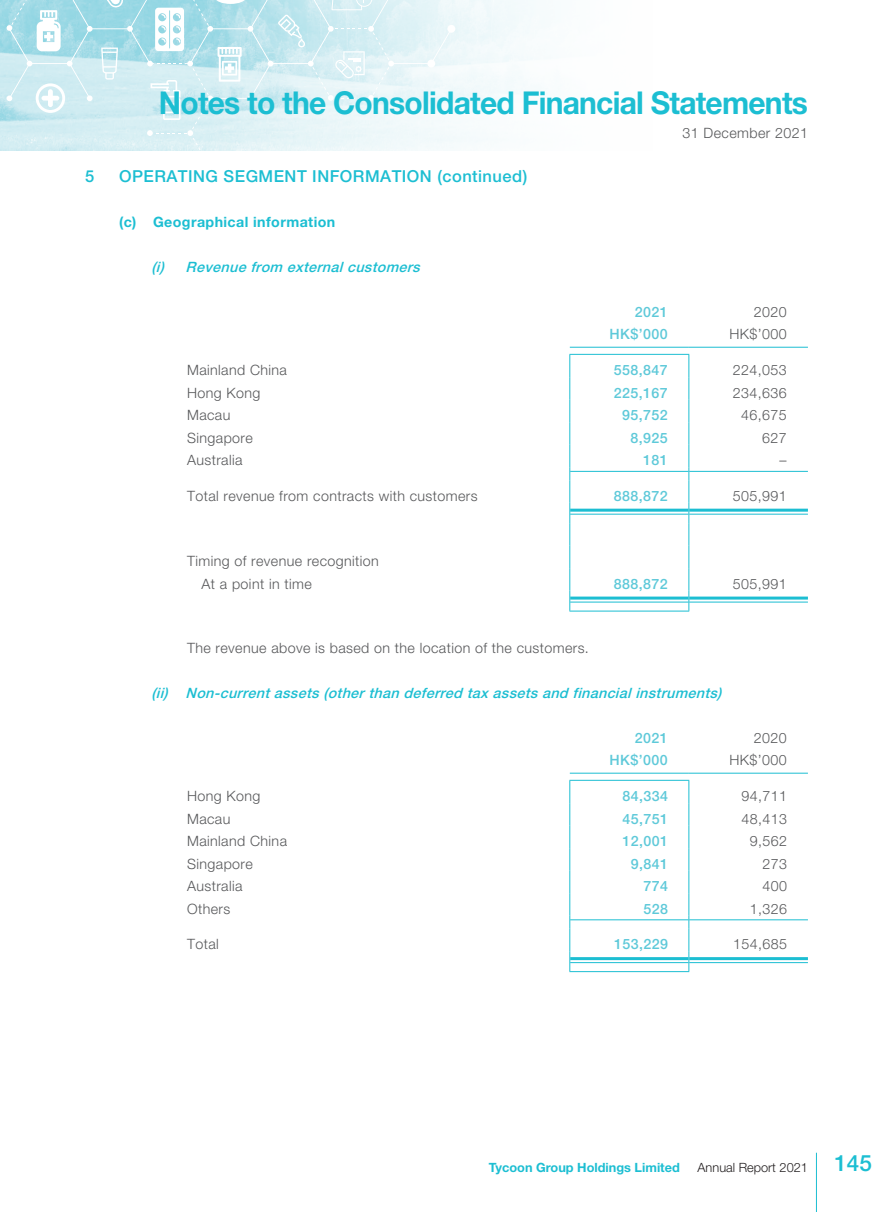
<style>
.page{position:relative;width:893px;height:1212px;background:#fff}
.page>*{position:absolute;margin:0;border:0;box-sizing:border-box;transform-origin:0 0}
.t1{font:700 31.5px "Helvetica Neue LT Std";letter-spacing:-.025em;color:#1cbed2;scale:.95 1}
.t2{font:500 16.5px "Helvetica Neue LT Std";letter-spacing:.03em;color:#1cbed2}
.t3{font:300 14.25px/22.5px "Helvetica Neue LT Std";letter-spacing:.03em;color:#57585a}
.t4{font:italic 500 14.25px "Helvetica Neue LT Std";color:#1cbed2}
.t5{font:500 14.25px "Helvetica Neue LT Std";letter-spacing:.03em;color:#5ec9d9}
.t6{font:700 14.25px "Helvetica Neue LT Std";letter-spacing:.03em;color:#1cbed2}
.t7{font:700 12.75px "Helvetica Neue LT Std";color:#1cbed2}
.t8{font:300 12.75px "Helvetica Neue LT Std";color:#231f20}
.s1{font-weight:500;font-size:22.5px;color:#1cbed2}
</style>
<div class="page">
<hr style="left:816px;top:1153px;width:1px;height:59px;background:#1cbed2">
<svg style="left:4px;top:0;width:451px;height:151px;background:#d1ecf2"></svg>
<svg style="left:569px;top:355px;width:1px;height:256px"></svg>
<svg style="left:688px;top:355px;width:1px;height:256px"></svg>
<hr style="left:569px;top:611px;width:120px;height:1px;background:#1cbed2">
<hr style="left:569px;top:354px;width:120px;height:1px;background:#1cbed2">
<hr style="left:570px;top:347px;width:119px;height:1px;background:#1cbed2">
<hr style="left:689px;top:347px;width:119px;height:1px;background:#1cbed2">
<hr style="left:570px;top:471px;width:118px;height:1px;background:#1cbed2">
<hr style="left:689px;top:471px;width:119px;height:1px;background:#1cbed2">
<hr style="left:570px;top:509px;width:118px;height:3px;background:#1cbed2">
<hr style="left:570px;top:514px;width:118px;height:1px;background:#1cbed2">
<hr style="left:689px;top:509px;width:119px;height:3px;background:#1cbed2">
<hr style="left:689px;top:514px;width:119px;height:1px;background:#1cbed2">
<hr style="left:570px;top:596px;width:118px;height:3px;background:#1cbed2">
<hr style="left:570px;top:601px;width:118px;height:1px;background:#1cbed2">
<hr style="left:689px;top:596px;width:119px;height:3px;background:#1cbed2">
<hr style="left:689px;top:601px;width:119px;height:1px;background:#1cbed2">
<hr style="left:569px;top:780px;width:120px;height:1px;background:#1cbed2">
<svg style="left:569px;top:781px;width:1px;height:190px"></svg>
<svg style="left:688px;top:781px;width:1px;height:190px"></svg>
<hr style="left:569px;top:971px;width:120px;height:1px;background:#1cbed2">
<hr style="left:570px;top:773px;width:119px;height:1px;background:#1cbed2">
<hr style="left:689px;top:773px;width:119px;height:1px;background:#1cbed2">
<hr style="left:570px;top:919px;width:118px;height:1px;background:#1cbed2">
<hr style="left:689px;top:919px;width:119px;height:1px;background:#1cbed2">
<hr style="left:570px;top:957px;width:118px;height:3px;background:#1cbed2">
<hr style="left:570px;top:962px;width:118px;height:1px;background:#1cbed2">
<hr style="left:689px;top:957px;width:119px;height:3px;background:#1cbed2">
<hr style="left:689px;top:962px;width:119px;height:1px;background:#1cbed2">
<h1 class="t1" style="left:159px;top:83px;width:685px">Notes to the Consolidated Financial Statements</h1>
<p class="t3" style="left:683px;top:121px;width:127px">31 December 2021</p>
<p class="t2" style="left:85px;top:166px;width:11px">5</p>
<p class="t2" style="left:119px;top:166px;width:410px">OPERATING SEGMENT INFORMATION (continued)</p>
<p class="t6" style="left:119px;top:213px;width:218px">(c) Geographical information</p>
<p class="t4" style="left:152px;top:258px;width:274px">(i) Revenue from externalcustomers</p>
<p class="t5" style="left:635px;top:303px;width:34px">2021</p>
<p class="t3" style="left:754px;top:300px;width:34px">2020</p>
<p class="t5" style="left:609px;top:326px;width:60px">HK$’000</p>
<p class="t3" style="left:729px;top:323px;width:59px">HK$’000</p>
<p class="t3" style="left:187px;top:359px;width:101px">Mainland China</p>
<p class="t5" style="left:614px;top:362px;width:55px">558,847</p>
<p class="t3" style="left:733px;top:359px;width:55px">224,053</p>
<p class="t3" style="left:187px;top:381px;width:75px">Hong Kong</p>
<p class="t5" style="left:614px;top:384px;width:55px">225,167</p>
<p class="t3" style="left:733px;top:381px;width:55px">234,636</p>
<p class="t3" style="left:187px;top:404px;width:45px">Macau</p>
<p class="t5" style="left:622px;top:407px;width:47px">95,752</p>
<p class="t3" style="left:741px;top:404px;width:47px">46,675</p>
<p class="t3" style="left:187px;top:426px;width:67px">Singapore</p>
<p class="t5" style="left:630px;top:429px;width:39px">8,925</p>
<p class="t3" style="left:762px;top:426px;width:26px">627</p>
<p class="t3" style="left:187px;top:449px;width:57px">Australia</p>
<p class="t5" style="left:643px;top:452px;width:26px">181</p>
<p class="t3" style="left:780px;top:449px;width:9px">–</p>
<p class="t3" style="left:187px;top:484px;width:292px">Total revenue from contracts with customers</p>
<p class="t5" style="left:614px;top:487px;width:55px">888,872</p>
<p class="t3" style="left:733px;top:484px;width:55px">505,991</p>
<p class="t3" style="left:202px;top:550px;width:179px;text-indent:-14px">Timing of revenue recognition<br>At a point in time</p>
<p class="t3" style="left:187px;top:636px;width:403px">The revenue above is based on the location of the customers.</p>
<p class="t5" style="left:614px;top:575px;width:55px">888,872</p>
<p class="t3" style="left:733px;top:572px;width:55px">505,991</p>
<p class="t4" style="left:152px;top:684px;width:18px">(ii)</p>
<p class="t4" style="left:186px;top:684px;width:537px">Non-currentassets (otherthan deferred tax assets and financialinstruments)</p>
<p class="t5" style="left:635px;top:729px;width:34px">2021</p>
<p class="t3" style="left:754px;top:726px;width:34px">2020</p>
<p class="t5" style="left:609px;top:752px;width:60px">HK$’000</p>
<p class="t3" style="left:729px;top:749px;width:59px">HK$’000</p>
<p class="t3" style="left:187px;top:785px;width:75px">Hong Kong</p>
<p class="t5" style="left:622px;top:788px;width:47px">84,334</p>
<p class="t3" style="left:741px;top:785px;width:47px">94,711</p>
<p class="t3" style="left:187px;top:807px;width:45px">Macau</p>
<p class="t5" style="left:622px;top:810px;width:47px">45,751</p>
<p class="t3" style="left:741px;top:807px;width:47px">48,413</p>
<p class="t3" style="left:187px;top:830px;width:101px">Mainland China</p>
<p class="t5" style="left:622px;top:833px;width:47px">12,001</p>
<p class="t3" style="left:750px;top:830px;width:39px">9,562</p>
<p class="t3" style="left:187px;top:852px;width:67px">Singapore</p>
<p class="t5" style="left:631px;top:855px;width:39px">9,841</p>
<p class="t3" style="left:762px;top:852px;width:26px">273</p>
<p class="t3" style="left:187px;top:875px;width:57px">Australia</p>
<p class="t5" style="left:643px;top:878px;width:26px">774</p>
<p class="t3" style="left:762px;top:875px;width:26px">400</p>
<p class="t3" style="left:187px;top:897px;width:45px">Others</p>
<p class="t5" style="left:643px;top:900px;width:26px">528</p>
<p class="t3" style="left:750px;top:897px;width:39px">1,326</p>
<p class="t3" style="left:187px;top:933px;width:33px">Total</p>
<p class="t5" style="left:614px;top:936px;width:55px">153,229</p>
<p class="t3" style="left:733px;top:933px;width:55px">154,685</p>
<p class="t7" style="left:489px;top:1159px;width:192px">Tycoon Group Holdings Limited</p>
<p class="t8" style="left:698px;top:1159px;width:176px">Annual Report 2021 <span class="s1">145</span></p>
</div>
